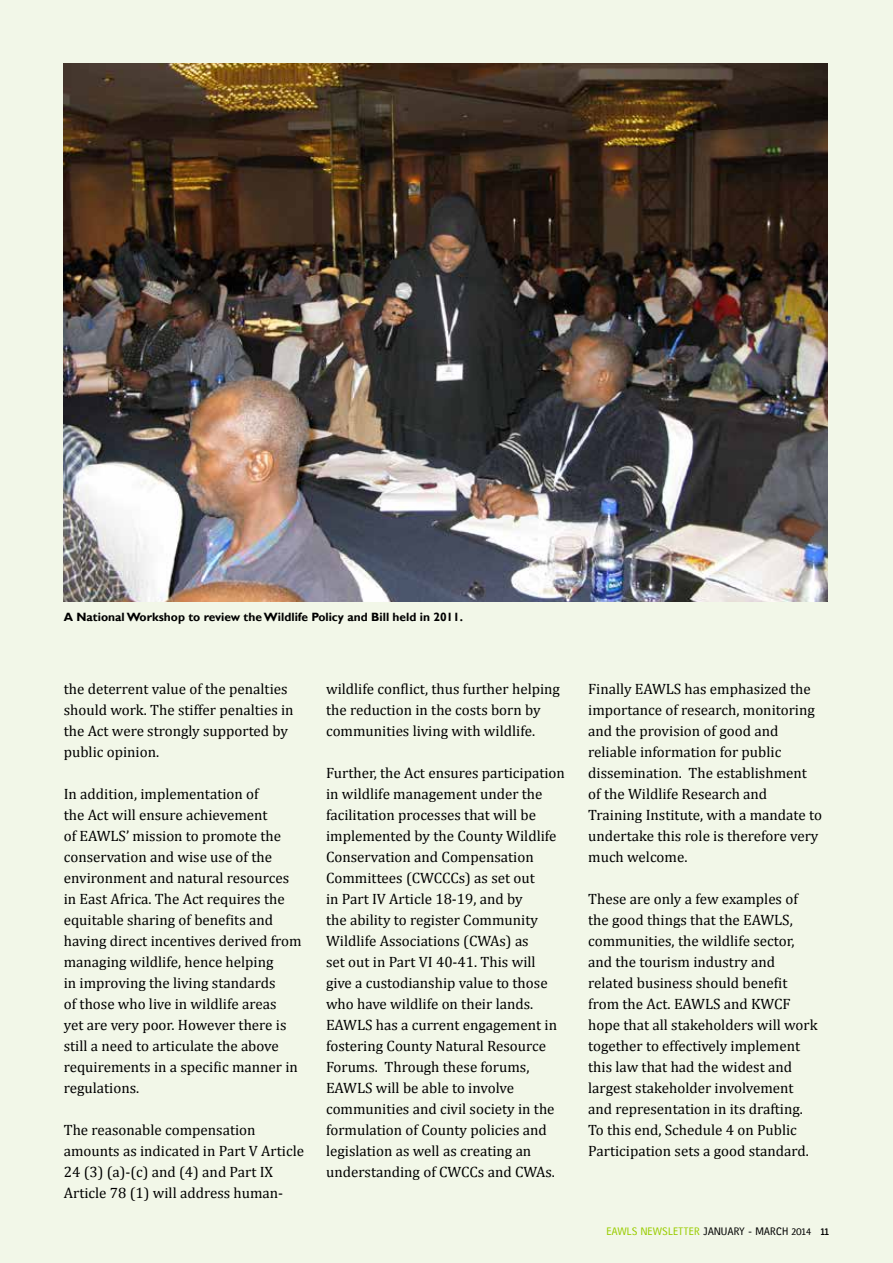
<style>
.page{position:relative;width:893px;height:1263px;background:#f2f7e8}
.page>*{position:absolute;margin:0;border:0;box-sizing:border-box;transform-origin:0 0}
.t1{font:15px/21px "Cambria";color:#000}
.t2{font:700 12px "Gill Sans";color:#000}
.t3{font:10.5px "gausshaussmedium";color:#000}
.s1{color:#9c0}
.s2{font-family:"gausshauss";font-weight:700}
</style>
<div class="page">
<img style="left:64px;top:64px;width:764px;height:538px">
<p class="t2" style="left:64px;top:610px;width:401px">A National Workshop to review the Wildlife Policy and Bill held in 2011.</p>
<p class="t1" style="left:64px;top:678px;width:231px">the deterrent value of the penalties should work. The stiffer penalties in the Act were strongly supported by public opinion.</p>
<p class="t1" style="left:64px;top:783px;width:239px">In addition, implementation of<br>the Act will ensure achievement<br>of EAWLS’ mission to promote the conservation and wise use of the environment and natural resources in East Africa. The Act requires the equitable sharing of benefits and having direct incentives derived from managing wildlife, hence helping<br>in improving the living standards<br>of those who live in wildlife areas<br>yet are very poor. However there is still a need to articulate the above requirements in a specific manner in regulations.</p>
<p class="t1" style="left:64px;top:1119px;width:242px">The reasonable compensation amounts as indicated in Part V Article 24 (3) (a)-(c) and (4) and Part IX Article 78 (1) will address human-</p>
<p class="t1" style="left:326px;top:678px;width:235px">wildlife conflict, thus further helping the reduction in the costs born by communities living with wildlife.</p>
<p class="t1" style="left:326px;top:762px;width:240px">Further, the Act ensures participation in wildlife management under the facilitation processes that will be implemented by the County Wildlife Conservation and Compensation Committees (CWCCCs) as set out<br>in Part IV Article 18-19, and by<br>the ability to register Community Wildlife Associations (CWAs) as<br>set out in Part VI 40-41. This will give a custodianship value to those who have wildlife on their lands.<br>EAWLS has a current engagement in fostering County Natural Resource Forums. Through these forums, EAWLS will be able to involve communities and civil society in the formulation of County policies and legislation as well as creating an understanding of CWCCs and CWAs.</p>
<p class="t1" style="left:588px;top:678px;width:235px">Finally EAWLS has emphasized the importance of research, monitoring and the provision of good and reliable information for public dissemination. The establishment of the Wildlife Research and<br>Training Institute, with a mandate to undertake this role is therefore very much welcome.</p>
<p class="t1" style="left:588px;top:888px;width:231px">These are only a few examples of the good things that the EAWLS, communities, the wildlife sector, and the tourism industry and related business should benefit from the Act. EAWLS and KWCF hope that all stakeholders will work together to effectively implement this law that had the widest and largest stakeholder involvement and representation in its drafting.<br>To this end, Schedule 4 on Public<br>Participation sets a good standard.</p>
<p class="t3" style="left:606px;top:1226px;width:224px"><span class="s1">EAWLS NEWSLETTER</span> JANUARY - MARCH 2014 <span class="s2">11</span></p>
</div>
